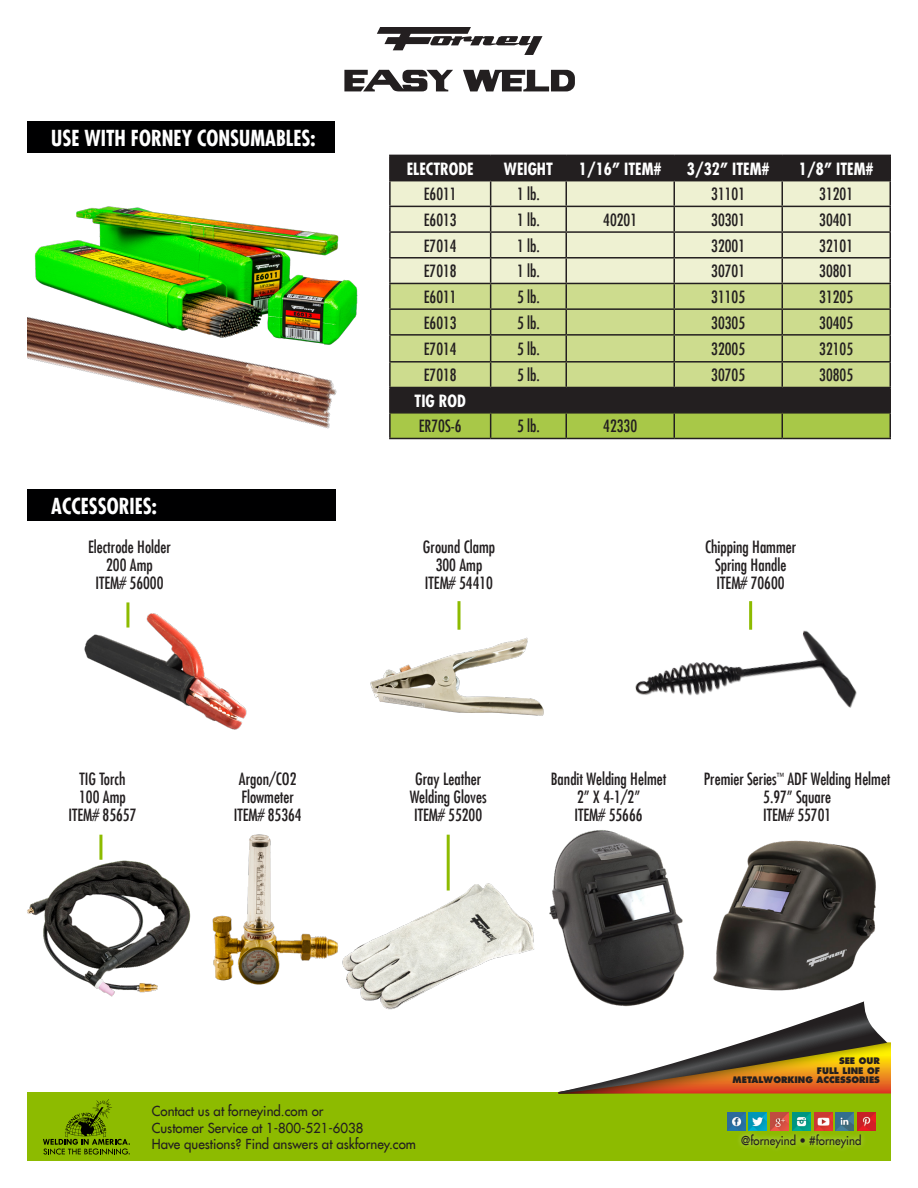
<style>
.page{position:relative;width:918px;height:1188px;background:#fff}
.page>*{position:absolute;margin:0;border:0;box-sizing:border-box;transform-origin:0 0}
.t1{font:700 condensed 21.6px "Futura LT";color:#fff;scale:.95 1}
.t2{font:condensed 16.5px "Futura LT";color:#231f20}
.t3{font:700 condensed 16.5px "Futura LT";color:#fff}
.t4{font:13.5px/16.5px "Futura LT";color:#231f20}
.t5{font:12px "Futura LT";color:#231f20;scale:.95 1}
.t6{font:800 8.85px/9.3px "Futura LT";color:#231f20;text-align:right}
</style>
<div class="page">
<svg style="left:377px;top:27px;width:166px;height:28px"></svg>
<svg style="left:344px;top:70px;width:109px;height:21px"></svg>
<svg style="left:463px;top:70px;width:112px;height:21px"></svg>
<div style="left:27px;top:1093px;width:864px;height:68px;background:#8dbb00"></div>
<svg style="left:43px;top:1099px;width:87px;height:56px"></svg>
<img style="left:836px;top:1112px;width:18px;height:17px">
<img style="left:727px;top:1112px;width:18px;height:18px">
<img style="left:771px;top:1112px;width:18px;height:17px">
<img style="left:792px;top:1112px;width:18px;height:17px">
<img style="left:858px;top:1112px;width:18px;height:18px">
<img style="left:749px;top:1112px;width:18px;height:17px">
<img style="left:814px;top:1112px;width:18px;height:17px">
<div style="left:736px;top:1129px;width:131px;height:25px;background:#fff;opacity:.5"></div>
<img style="left:27px;top:855px;width:164px;height:142px">
<img style="left:635px;top:602px;width:222px;height:106px">
<svg style="left:558px;top:1001px;width:333px;height:92px"></svg>
<div style="left:27px;top:489px;width:309px;height:32px;background:#000001"></div>
<div style="left:27px;top:122px;width:308px;height:31px;background:#000001"></div>
<img style="left:27px;top:352px;width:369px;height:88px">
<hr style="left:458px;top:601px;width:2px;height:29px;background:#8dbb00">
<hr style="left:749px;top:601px;width:3px;height:29px;background:#8dbb00">
<hr style="left:126px;top:602px;width:3px;height:26px;background:#8dbb00">
<hr style="left:99px;top:835px;width:3px;height:25px;background:#8dbb00">
<hr style="left:447px;top:835px;width:3px;height:56px;background:#8dbb00">
<img style="left:27px;top:206px;width:331px;height:146px">
<hr style="left:389px;top:155px;width:102px;height:1px;background:#231f20">
<hr style="left:389px;top:156px;width:2px;height:24px;background:#231f20">
<hr style="left:491px;top:155px;width:75px;height:1px;background:#231f20">
<hr style="left:566px;top:155px;width:108px;height:1px;background:#231f20">
<hr style="left:674px;top:155px;width:108px;height:1px;background:#231f20">
<hr style="left:782px;top:155px;width:109px;height:1px;background:#231f20">
<hr style="left:389px;top:180px;width:102px;height:1px;background:#231f20">
<hr style="left:389px;top:181px;width:2px;height:25px;background:#231f20">
<hr style="left:389px;top:206px;width:102px;height:1px;background:#231f20">
<hr style="left:389px;top:207px;width:2px;height:24px;background:#231f20">
<hr style="left:389px;top:231px;width:102px;height:2px;background:#231f20">
<hr style="left:389px;top:233px;width:2px;height:24px;background:#231f20">
<hr style="left:389px;top:257px;width:102px;height:2px;background:#231f20">
<hr style="left:389px;top:259px;width:2px;height:24px;background:#231f20">
<hr style="left:389px;top:283px;width:102px;height:1px;background:#231f20">
<hr style="left:389px;top:284px;width:2px;height:24px;background:#231f20">
<hr style="left:389px;top:308px;width:102px;height:2px;background:#231f20">
<hr style="left:389px;top:310px;width:2px;height:24px;background:#231f20">
<hr style="left:389px;top:334px;width:102px;height:2px;background:#231f20">
<hr style="left:389px;top:336px;width:2px;height:25px;background:#231f20">
<hr style="left:389px;top:361px;width:102px;height:2px;background:#231f20">
<hr style="left:389px;top:363px;width:2px;height:24px;background:#231f20">
<hr style="left:389px;top:387px;width:102px;height:1px;background:#231f20">
<hr style="left:389px;top:388px;width:2px;height:24px;background:#231f20">
<hr style="left:389px;top:412px;width:102px;height:2px;background:#231f20">
<hr style="left:389px;top:414px;width:2px;height:24px;background:#231f20">
<svg style="left:390px;top:156px;width:501px;height:282px;background:#acb484"></svg>
<hr style="left:389px;top:438px;width:102px;height:1px;background:#231f20">
<hr style="left:491px;top:438px;width:75px;height:1px;background:#231f20">
<hr style="left:566px;top:438px;width:108px;height:1px;background:#231f20">
<hr style="left:674px;top:438px;width:108px;height:1px;background:#231f20">
<hr style="left:782px;top:438px;width:109px;height:1px;background:#231f20">
<img style="left:549px;top:830px;width:142px;height:182px">
<img style="left:713px;top:840px;width:163px;height:151px">
<img style="left:84px;top:609px;width:163px;height:121px">
<img style="left:212px;top:834px;width:126px;height:151px">
<img style="left:370px;top:637px;width:174px;height:79px">
<img style="left:342px;top:880px;width:192px;height:130px">
<p class="t1" style="left:51px;top:125px;width:280px">USE WITH FORNEY CONSUMABLES:</p>
<p class="t1" style="left:51px;top:492px;width:113px">ACCESSORIES:</p>
<p class="t2" style="left:88px;top:537px;width:84px">Electrode Holder</p>
<p class="t2" style="left:106px;top:555px;width:48px">200 Amp</p>
<p class="t2" style="left:95px;top:573px;width:70px">ITEM# 56000</p>
<p class="t2" style="left:79px;top:769px;width:48px">TIG Torch</p>
<p class="t2" style="left:79px;top:787px;width:48px">100 Amp</p>
<p class="t2" style="left:68px;top:805px;width:70px">ITEM# 85657</p>
<p class="t2" style="left:239px;top:769px;width:59px">Argon/CO2</p>
<p class="t2" style="left:241px;top:787px;width:54px">Flowmeter</p>
<p class="t2" style="left:234px;top:805px;width:70px">ITEM# 85364</p>
<p class="t3" style="left:407px;top:158px;width:68px">ELECTRODE</p>
<p class="t3" style="left:504px;top:158px;width:51px">WEIGHT</p>
<p class="t3" style="left:579px;top:158px;width:84px">1/16” ITEM#</p>
<p class="t3" style="left:687px;top:158px;width:84px">3/32” ITEM#</p>
<p class="t3" style="left:799px;top:158px;width:76px">1/8” ITEM#</p>
<p class="t2" style="left:424px;top:184px;width:34px">E6011</p>
<p class="t2" style="left:517px;top:184px;width:24px">1 lb.</p>
<p class="t2" style="left:711px;top:184px;width:35px">31101</p>
<p class="t2" style="left:819px;top:184px;width:35px">31201</p>
<p class="t2" style="left:424px;top:210px;width:34px">E6013</p>
<p class="t2" style="left:517px;top:210px;width:24px">1 lb.</p>
<p class="t2" style="left:603px;top:210px;width:35px">40201</p>
<p class="t2" style="left:711px;top:210px;width:35px">30301</p>
<p class="t2" style="left:819px;top:210px;width:35px">30401</p>
<p class="t2" style="left:424px;top:236px;width:34px">E7014</p>
<p class="t2" style="left:517px;top:236px;width:24px">1 lb.</p>
<p class="t2" style="left:711px;top:236px;width:35px">32001</p>
<p class="t2" style="left:819px;top:236px;width:35px">32101</p>
<p class="t2" style="left:424px;top:261px;width:34px">E7018</p>
<p class="t2" style="left:517px;top:261px;width:24px">1 lb.</p>
<p class="t2" style="left:711px;top:261px;width:35px">30701</p>
<p class="t2" style="left:819px;top:261px;width:35px">30801</p>
<p class="t2" style="left:424px;top:287px;width:34px">E6011</p>
<p class="t2" style="left:517px;top:287px;width:24px">5 lb.</p>
<p class="t2" style="left:711px;top:287px;width:35px">31105</p>
<p class="t2" style="left:819px;top:287px;width:35px">31205</p>
<p class="t2" style="left:424px;top:313px;width:34px">E6013</p>
<p class="t2" style="left:517px;top:313px;width:24px">5 lb.</p>
<p class="t2" style="left:711px;top:313px;width:35px">30305</p>
<p class="t2" style="left:819px;top:313px;width:35px">30405</p>
<p class="t2" style="left:424px;top:339px;width:34px">E7014</p>
<p class="t2" style="left:517px;top:339px;width:24px">5 lb.</p>
<p class="t2" style="left:711px;top:339px;width:35px">32005</p>
<p class="t2" style="left:819px;top:339px;width:35px">32105</p>
<p class="t2" style="left:424px;top:365px;width:34px">E7018</p>
<p class="t2" style="left:517px;top:365px;width:24px">5 lb.</p>
<p class="t2" style="left:711px;top:365px;width:35px">30705</p>
<p class="t2" style="left:819px;top:365px;width:35px">30805</p>
<p class="t3" style="left:415px;top:390px;width:53px">TIG ROD</p>
<p class="t2" style="left:419px;top:417px;width:44px">ER70S-6</p>
<p class="t2" style="left:517px;top:417px;width:24px">5 lb.</p>
<p class="t2" style="left:603px;top:417px;width:35px">42330</p>
<p class="t2" style="left:423px;top:537px;width:74px">Ground Clamp</p>
<p class="t2" style="left:436px;top:555px;width:48px">300 Amp</p>
<p class="t2" style="left:425px;top:573px;width:70px">ITEM# 54410</p>
<p class="t2" style="left:705px;top:537px;width:92px">Chipping Hammer</p>
<p class="t2" style="left:715px;top:555px;width:73px">Spring Handle</p>
<p class="t2" style="left:717px;top:573px;width:70px">ITEM# 70600</p>
<p class="t2" style="left:415px;top:769px;width:67px">Gray Leather</p>
<p class="t2" style="left:410px;top:787px;width:78px">Welding Gloves</p>
<p class="t2" style="left:414px;top:805px;width:70px">ITEM# 55200</p>
<p class="t2" style="left:551px;top:769px;width:117px">Bandit Welding Helmet</p>
<p class="t2" style="left:577px;top:787px;width:64px">2” X 4-1/2”</p>
<p class="t2" style="left:575px;top:805px;width:70px">ITEM# 55666</p>
<p class="t2" style="left:704px;top:769px;width:188px">Premier Series<sup>™</sup> ADF Welding Helmet</p>
<p class="t2" style="left:763px;top:787px;width:69px">5.97” Square</p>
<p class="t2" style="left:763px;top:805px;width:70px">ITEM# 55701</p>
<p class="t6" style="left:733px;top:1056px;width:149px">SEE OUR<br>FULL LINE OF<br>METALWORKING ACCESSORIES</p>
<p class="t4" style="left:152px;top:1103px;width:266px">Contact us at forneyind.com or<br>Customer Service at 1-800-521-6038<br>Have questions? Find answers at askforney.com</p>
<p class="t5" style="left:741px;top:1133px;width:128px">@forneyind • #forneyind</p>
</div>
